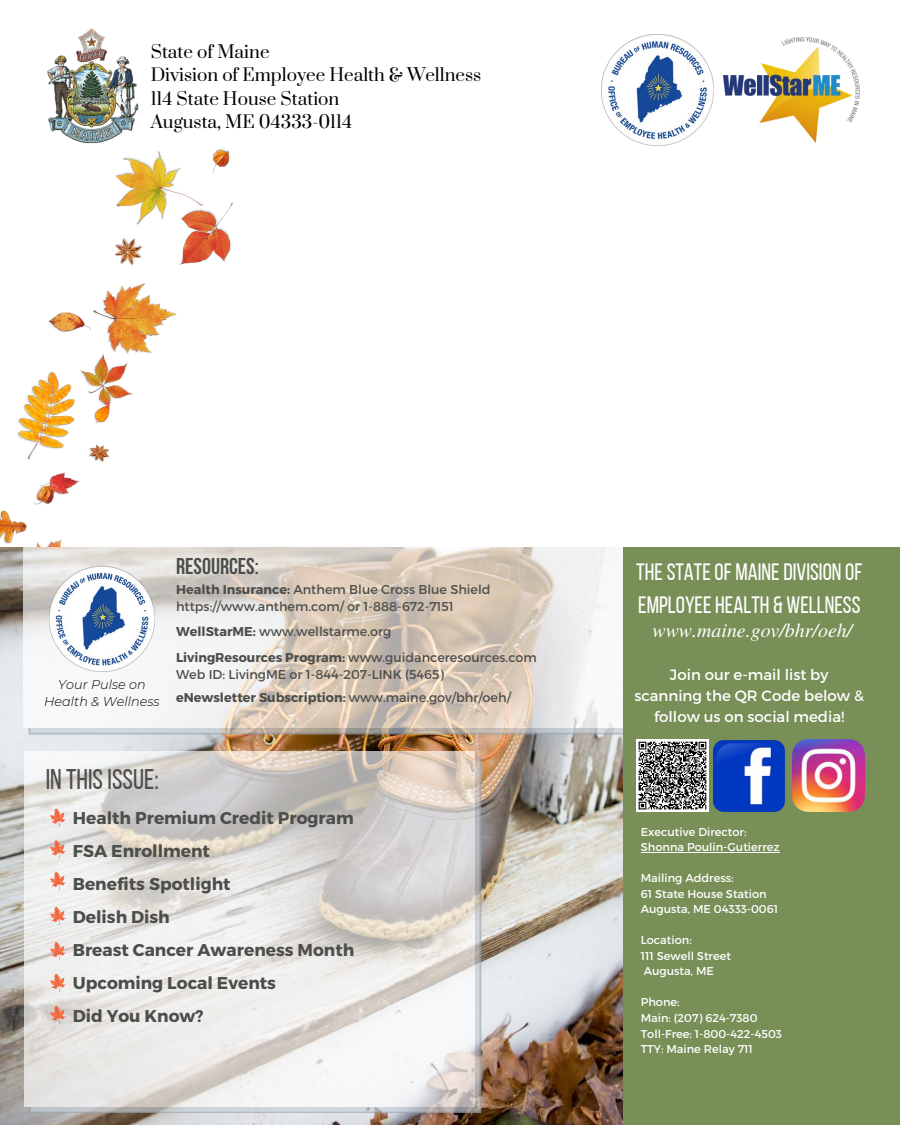
<style>
.page{position:relative;width:900px;height:1125px;background:#fff}
.page>*{position:absolute;margin:0;border:0;box-sizing:border-box;transform-origin:0 0}
.t1{font:28.38px "Bebas Neue";color:#4d4e4c}
.t2{font:23.62px/33px "Bebas Neue";color:#fff}
.t3{font:700 22.75px "Bebas Neue";color:#4d4e4c}
.t4{font:italic 19.88px "Te X Gyre Termes";color:#fff}
.t5{font:700 17px "Montserrat";color:#4d4e4c}
.t6{font:17px "Prata";color:#000}
.t7{font:14.88px/20.9px "Montserrat";color:#fff;text-align:center}
.t8{font:12.75px/17px "Montserrat";color:#4d4e4c}
.t9{font:700 12.75px "Montserrat";color:#4d4e4c}
.t10{font:italic 300 12.75px "Montserrat";color:#000}
.t11{font:11.38px "Montserrat";color:#fff}
.s1{font-weight:700}
.s2{font-weight:400}
</style>
<div class="page">
<img style="left:601px;top:34px;width:112px;height:112px">
<img style="left:723px;top:37px;width:136px;height:106px">
<img style="left:0;top:549px;width:623px;height:576px">
<img style="left:0;top:148px;width:233px;height:401px">
<svg style="left:29px;top:728px;width:594px;height:6px;background:#bab8b6"></svg>
<svg style="left:23px;top:547px;width:600px;height:181px"></svg>
<svg style="left:29px;top:757px;width:452px;height:356px;background:#bbbec1"></svg>
<svg style="left:24px;top:752px;width:450px;height:355px"></svg>
<div style="left:623px;top:547px;width:277px;height:578px;background:#788f57"></div>
<div style="left:636px;top:740px;width:73px;height:72px;background:#fff"></div>
<svg style="left:638px;top:741px;width:69px;height:69px"></svg>
<img style="left:713px;top:740px;width:72px;height:72px">
<img style="left:792px;top:740px;width:72px;height:72px">
<img style="left:47px;top:28px;width:92px;height:116px">
<svg style="left:50px;top:808px;width:16px;height:19px"></svg>
<svg style="left:50px;top:840px;width:16px;height:19px"></svg>
<svg style="left:50px;top:872px;width:16px;height:18px"></svg>
<svg style="left:50px;top:907px;width:16px;height:18px"></svg>
<svg style="left:50px;top:942px;width:16px;height:18px"></svg>
<svg style="left:50px;top:974px;width:16px;height:18px"></svg>
<svg style="left:50px;top:1005px;width:16px;height:19px"></svg>
<img style="left:50px;top:566px;width:105px;height:105px">
<hr style="left:641px;top:852px;width:138px;height:1px;background:#fff">
<p class="t6" style="left:151px;top:41px;width:120px">State of Maine</p>
<p class="t6" style="left:151px;top:64px;width:332px">Division of Employee Health &amp; Wellness</p>
<p class="t6" style="left:151px;top:88px;width:190px">114 State House Station</p>
<p class="t6" style="left:151px;top:111px;width:203px">Augusta, ME 04333-0114</p>
<p class="t10" style="left:58px;top:677px;width:89px">Your Pulse on</p>
<p class="t10" style="left:44px;top:694px;width:117px">Health &amp; Wellness</p>
<p class="t3" style="left:176px;top:557px;width:85px">RESOURCES:</p>
<p class="t2" style="left:636px;top:557px;width:228px">THE STATE OF MAINE DIVISION OF<br>EMPLOYEE HEALTH &amp; WELLNESS</p>
<p class="t8" style="left:176px;top:580px;width:316px"><span class="s1">Health Insurance:</span> Anthem Blue Cross Blue Shield https://www.anthem.com/ or 1-888-672-7151</p>
<p class="t8" style="left:176px;top:622px;width:217px"><span class="s1">WellStarME:</span> www.wellstarme.org</p>
<p class="t8" style="left:176px;top:648px;width:362px"><span class="s1">LivingResources Program:</span> www.guidanceresources.com</p>
<p class="t8" style="left:176px;top:665px;width:269px">Web ID: LivingME or 1-844-207-LINK (5465)</p>
<p class="t9" style="left:176px;top:690px;width:336px">eNewsletter Subscription: <span class="s2">www.maine.gov/bhr/oeh/</span></p>
<p class="t4" style="left:652px;top:616px;width:201px">www.maine.gov/bhr/oeh/</p>
<p class="t7" style="left:634px;top:664px;width:231px">Join our e-mail list by scanning the QR Code below &amp; follow us on social media!</p>
<p class="t1" style="left:46px;top:768px;width:115px">IN THIS ISSUE:</p>
<p class="t5" style="left:73px;top:807px;width:282px">Health Premium Credit Program</p>
<p class="t5" style="left:73px;top:840px;width:139px">FSA Enrollment</p>
<p class="t5" style="left:73px;top:873px;width:159px">Benefits Spotlight</p>
<p class="t5" style="left:73px;top:906px;width:99px">Delish Dish</p>
<p class="t5" style="left:73px;top:939px;width:283px">Breast Cancer Awareness Month</p>
<p class="t5" style="left:73px;top:972px;width:205px">Upcoming Local Events</p>
<p class="t5" style="left:73px;top:1005px;width:132px">Did You Know?</p>
<p class="t11" style="left:641px;top:824px;width:107px">Executive Director:</p>
<p class="t11" style="left:641px;top:840px;width:140px">Shonna Poulin-Gutierrez</p>
<p class="t11" style="left:641px;top:871px;width:94px">Mailing Address:</p>
<p class="t11" style="left:641px;top:886px;width:127px">61 State House Station</p>
<p class="t11" style="left:641px;top:902px;width:139px">Augusta, ME 04333-0061</p>
<p class="t11" style="left:641px;top:933px;width:53px">Location:</p>
<p class="t11" style="left:641px;top:948px;width:92px">111 Sewell Street</p>
<p class="t11" style="left:644px;top:964px;width:72px">Augusta, ME</p>
<p class="t11" style="left:641px;top:995px;width:40px">Phone:</p>
<p class="t11" style="left:641px;top:1011px;width:118px">Main: (207) 624-7380</p>
<p class="t11" style="left:641px;top:1026px;width:143px">Toll-Free: 1-800-422-4503</p>
<p class="t11" style="left:641px;top:1042px;width:114px">TTY: Maine Relay 711</p>
</div>
